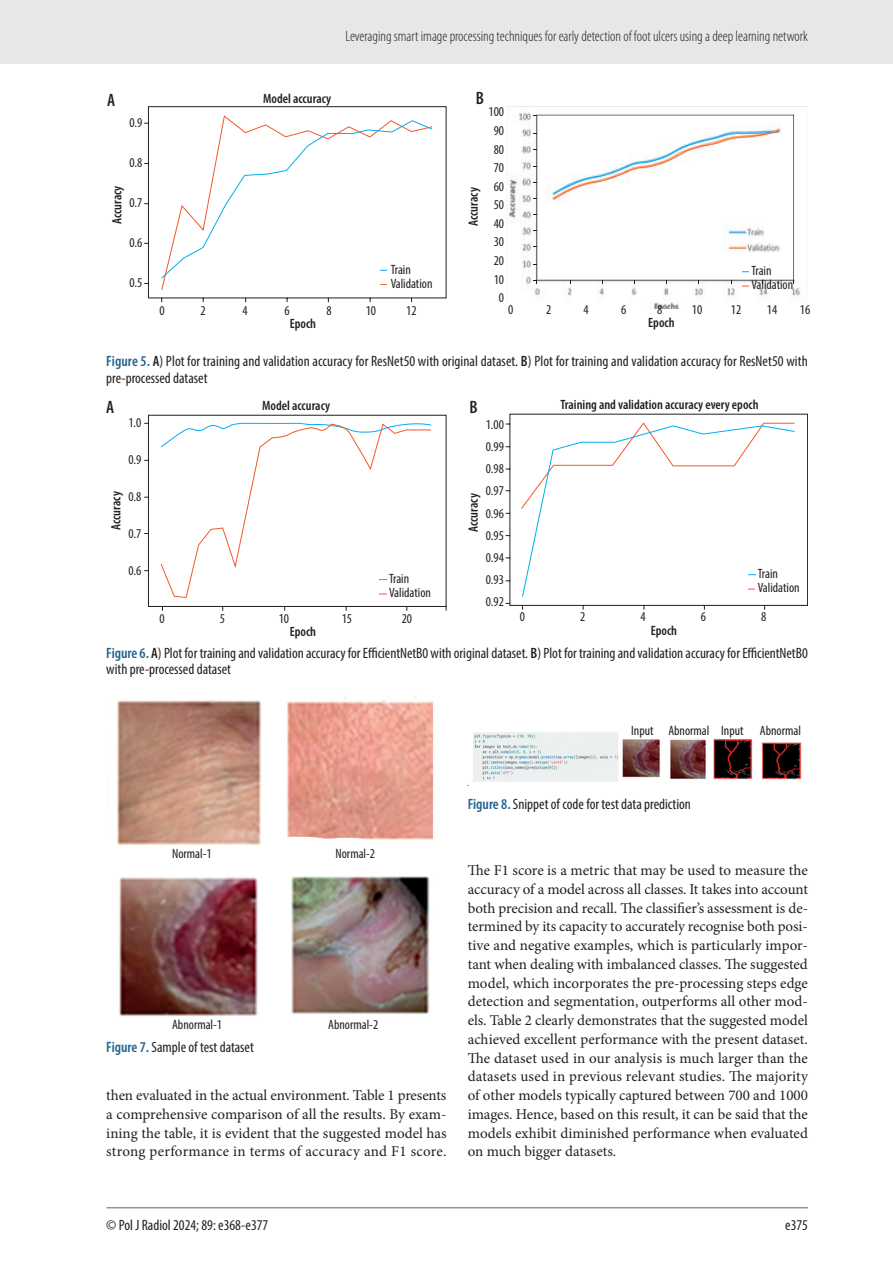
<style>
.page{position:relative;width:893px;height:1263px;background:#fff}
.page>*{position:absolute;margin:0;border:0;box-sizing:border-box;transform-origin:0 0}
.t1{font:600 condensed 18px "Myriad Pro";color:#231f20}
.t2{font:15px/18.8px "Minion Pro";letter-spacing:.005em;color:#231f20;text-align:justify}
.t3{font:condensed 15px/16.5px "Myriad Pro";color:#231f20}
.t4{font:300 condensed 15px "Myriad Pro";color:#231f20}
.t5{font:condensed 13.5px/18.6px "Myriad Pro";color:#231f20}
.t6{font:600 condensed 13.5px "Myriad Pro";color:#231f20}
.s1{font-weight:600;color:#24648f}
.s2{font-weight:600}
</style>
<div class="page">
<div style="left:0;top:0;width:893px;height:64px;background:#e6e7e9"></div>
<hr style="left:106px;top:1207px;width:702px;height:1px;background:#939598">
<svg style="left:144px;top:106px;width:302px;height:196px"></svg>
<svg style="left:161px;top:115px;width:272px;height:176px"></svg>
<img style="left:506px;top:106px;width:302px;height:203px">
<svg style="left:144px;top:415px;width:302px;height:196px"></svg>
<svg style="left:160px;top:422px;width:272px;height:1px"></svg>
<svg style="left:160px;top:423px;width:272px;height:175px"></svg>
<svg style="left:506px;top:414px;width:302px;height:196px"></svg>
<svg style="left:520px;top:422px;width:275px;height:88px"></svg>
<svg style="left:522px;top:425px;width:273px;height:172px"></svg>
<img style="left:117px;top:697px;width:317px;height:319px">
<img style="left:473px;top:732px;width:329px;height:50px">
<svg style="left:161px;top:120px;width:272px;height:165px"></svg>
<svg style="left:533px;top:115px;width:261px;height:172px"></svg>
<p class="t4" style="left:346px;top:27px;width:464px">Leveraging smart image processing techniques for early detection of foot ulcers using a deep learning network</p>
<p class="t1" style="left:476px;top:87px;width:10px">B</p>
<p class="t1" style="left:107px;top:89px;width:10px">A</p>
<p class="t6" style="left:263px;top:90px;width:70px">Model accuracy</p>
<p class="t5" style="left:488px;top:102px;width:17px;text-align:right">100<br>90<br>80<br>70<br>60<br>50<br>40<br>30<br>20<br>10<br>0</p>
<p class="t5" style="left:129px;top:113px;width:15px">0.9</p>
<p class="t5" style="left:129px;top:153px;width:15px">0.8</p>
<p class="t5" style="left:129px;top:193px;width:15px">0.7</p>
<p class="t5" style="left:129px;top:233px;width:15px">0.6</p>
<p class="t5" style="left:129px;top:273px;width:15px">0.5</p>
<p class="t6" style="left:109px;top:224px;width:40px;rotate:-90deg">Accuracy</p>
<p class="t6" style="left:465px;top:226px;width:40px;rotate:-90deg">Accuracy</p>
<p class="t5" style="left:391px;top:263px;width:43px;line-height:13.5px">Train<br>Validation</p>
<p class="t5" style="left:751px;top:264px;width:43px;line-height:13.5px">Train<br>Validation</p>
<p class="t5" style="left:159px;top:301px;width:7px">0</p>
<p class="t5" style="left:200px;top:301px;width:7px">2</p>
<p class="t5" style="left:242px;top:301px;width:7px">4</p>
<p class="t5" style="left:284px;top:301px;width:7px">6</p>
<p class="t5" style="left:326px;top:301px;width:7px">8</p>
<p class="t5" style="left:366px;top:301px;width:12px">10</p>
<p class="t5" style="left:406px;top:301px;width:12px">12</p>
<p class="t6" style="left:290px;top:315px;width:28px">Epoch</p>
<p class="t5" style="left:508px;top:300px;width:7px">0</p>
<p class="t5" style="left:546px;top:300px;width:7px">2</p>
<p class="t5" style="left:584px;top:300px;width:7px">4</p>
<p class="t5" style="left:621px;top:300px;width:7px">6</p>
<p class="t5" style="left:657px;top:300px;width:7px">8</p>
<p class="t5" style="left:692px;top:300px;width:12px">10</p>
<p class="t5" style="left:731px;top:300px;width:12px">12</p>
<p class="t5" style="left:767px;top:300px;width:12px">14</p>
<p class="t5" style="left:800px;top:300px;width:12px">16</p>
<p class="t6" style="left:648px;top:314px;width:28px">Epoch</p>
<p class="t3" style="left:106px;top:353px;width:703px"><span class="s1">Figure 5.</span> <span class="s2">A</span>) Plot for training and validation accuracy for ResNet50 with original dataset. <span class="s2">B</span>) Plot for training and validation accuracy for ResNet50 with pre-processed dataset</p>
<p class="t1" style="left:106px;top:396px;width:10px">A</p>
<p class="t6" style="left:262px;top:397px;width:70px">Model accuracy</p>
<p class="t1" style="left:469px;top:396px;width:10px">B</p>
<p class="t6" style="left:560px;top:396px;width:200px">Training and validation accuracy every epoch</p>
<p class="t5" style="left:128px;top:413px;width:15px">1.0</p>
<p class="t5" style="left:128px;top:450px;width:15px">0.9</p>
<p class="t5" style="left:128px;top:487px;width:15px">0.8</p>
<p class="t5" style="left:128px;top:524px;width:15px">0.7</p>
<p class="t5" style="left:128px;top:561px;width:15px">0.6</p>
<p class="t5" style="left:486px;top:413px;width:20px;line-height:22.2px;text-align:justify">1.00<br>0.99<br>0.98<br>0.97<br>0.96<br>0.95<br>0.94<br>0.93<br>0.92</p>
<p class="t6" style="left:108px;top:530px;width:40px;rotate:-90deg">Accuracy</p>
<p class="t6" style="left:465px;top:532px;width:40px;rotate:-90deg">Accuracy</p>
<p class="t5" style="left:389px;top:572px;width:43px;line-height:13.5px">Train<br>Validation</p>
<p class="t5" style="left:159px;top:609px;width:7px">0</p>
<p class="t5" style="left:220px;top:609px;width:7px">5</p>
<p class="t5" style="left:279px;top:609px;width:12px">10</p>
<p class="t5" style="left:342px;top:609px;width:12px">15</p>
<p class="t5" style="left:402px;top:609px;width:12px">20</p>
<p class="t6" style="left:290px;top:623px;width:28px">Epoch</p>
<p class="t5" style="left:758px;top:567px;width:43px;line-height:13.5px">Train<br>Validation</p>
<p class="t5" style="left:520px;top:607px;width:7px">0</p>
<p class="t5" style="left:580px;top:607px;width:7px">2</p>
<p class="t5" style="left:640px;top:607px;width:7px">4</p>
<p class="t5" style="left:701px;top:607px;width:7px">6</p>
<p class="t5" style="left:761px;top:607px;width:7px">8</p>
<p class="t6" style="left:651px;top:622px;width:28px">Epoch</p>
<p class="t3" style="left:106px;top:644px;width:703px"><span class="s1">Figure 6.</span> <span class="s2">A</span>) Plot for training and validation accuracy for EfficientNetB0 with original dataset. <span class="s2">B</span>) Plot for training and validation accuracy for EfficientNetB0 with pre-processed dataset</p>
<p class="t5" style="left:631px;top:721px;width:171px">Input Abnormal Input Abnormal</p>
<p class="t5" style="left:172px;top:844px;width:41px">Normal-1</p>
<p class="t5" style="left:336px;top:844px;width:41px">Normal-2</p>
<p class="t5" style="left:172px;top:1015px;width:52px">Abnormal-1</p>
<p class="t5" style="left:328px;top:1015px;width:52px">Abnormal-2</p>
<p class="t3" style="left:106px;top:1038px;width:149px"><span class="s1">Figure 7.</span> Sample of test dataset</p>
<p class="t2" style="left:106px;top:1086px;width:342px">then evaluated in the actual environment. Table 1 presents a comprehensive comparison of all the results. By exam&shy;ining the table, it is evident that the suggested model has strong performance in terms of accuracy and F1 score.</p>
<p class="t3" style="left:468px;top:796px;width:225px"><span class="s1">Figure 8.</span> Snippet of code for test data prediction</p>
<p class="t2" style="left:468px;top:861px;width:342px">The F1 score is a metric that may be used to measure the accuracy of a model across all classes. It takes into account both precision and recall. The classifier’s assessment is de&shy;termined by its capacity to accurately recognise both posi&shy;tive and negative examples, which is particularly impor&shy;tant when dealing with imbalanced classes. The suggested model, which incorporates the pre-processing steps edge detection and segmentation, outperforms all other mod&shy;els. Table 2 clearly demonstrates that the suggested model achieved excellent performance with the present dataset.<br>The dataset used in our analysis is much larger than the datasets used in previous relevant studies. The majority of other models typically captured between 700 and 1000 images. Hence, based on this result, it can be said that the models exhibit diminished performance when evaluated on much bigger datasets.</p>
<p class="t3" style="left:106px;top:1216px;width:164px">© Pol J Radiol 2024; 89: e368-e377</p>
<p class="t3" style="left:785px;top:1216px;width:24px">e375</p>
</div>
